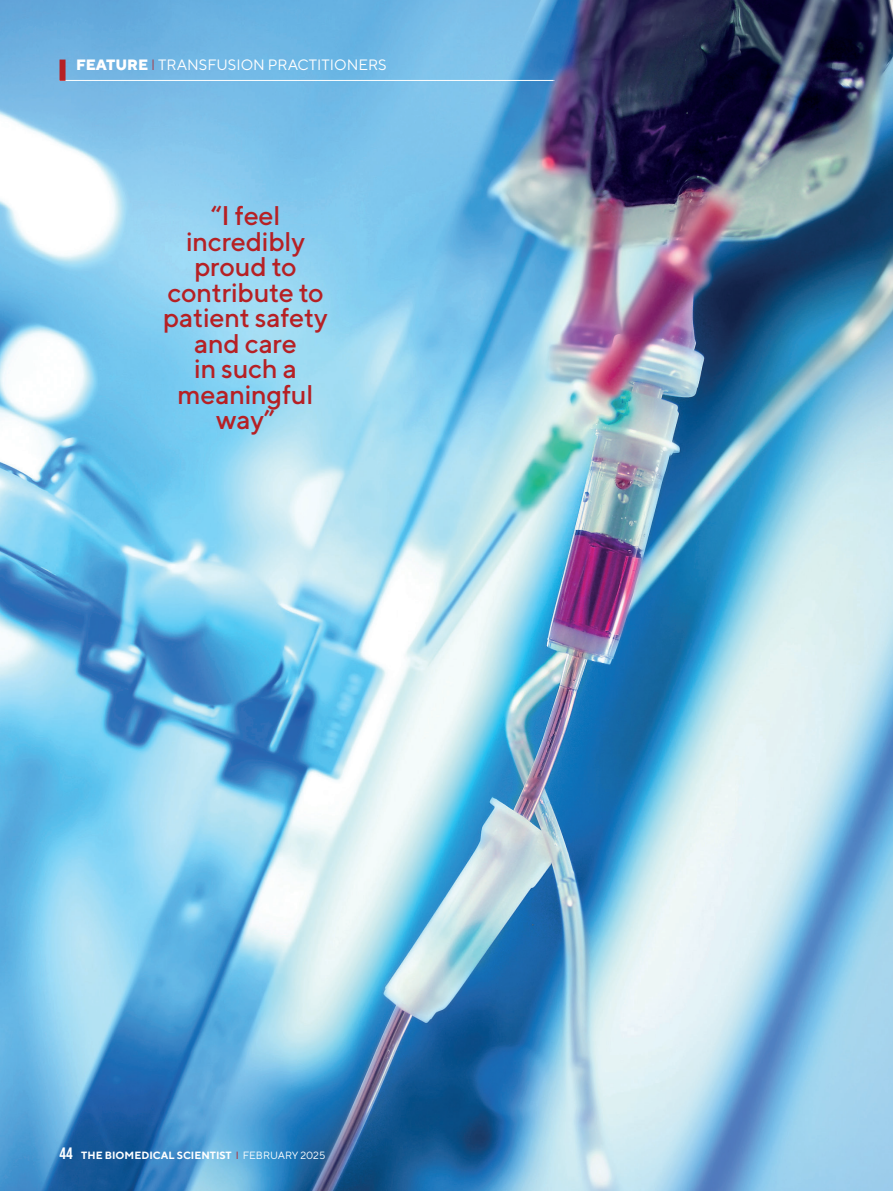
<style>
.page{position:relative;width:893px;height:1191px;background:#fff}
.page>*{position:absolute;margin:0;border:0;box-sizing:border-box;transform-origin:0 0}
.BS2024-Pull_Quote{font:500 27px/25.5px "TT Norms";letter-spacing:-.01em;color:#b62024;text-align:center}
.t1{font:15px "TT Norms";color:#fff}
.t2{font:700 10.5px "TT Norms";color:#fff}
.s1{font-weight:800}
.s2{font-weight:300;color:#b62024}
.s3{font-family:"Bebas Neue Pro";font-size:16.5px}
.s4{font-weight:400;color:#b62024}
.s5{font-weight:400}
</style>
<div class="page">
<img style="left:0;top:0;width:893px;height:1191px">
<hr style="left:60px;top:80px;width:495px;height:1px;background:#fff">
<div style="left:60px;top:60px;width:6px;height:21px;background:#b62024"></div>
<p class="t1" style="left:76px;top:56px;width:312px"><span class="s1">FEATURE</span> <span class="s2">I</span> TRANSFUSION PRACTITIONERS</p>
<p class="BS2024-Pull_Quote" style="left:163px;top:202px;width:166px">“I feel incredibly proud to contribute to patient safety and care<br>in such a meaningful way”</p>
<p class="t2" style="left:60px;top:1148px;width:267px"><span class="s3">44</span> THE BIOMEDICAL SCIENTIST <span class="s4">I</span> <span class="s5">FEBRUARY 2025</span></p>
</div>
